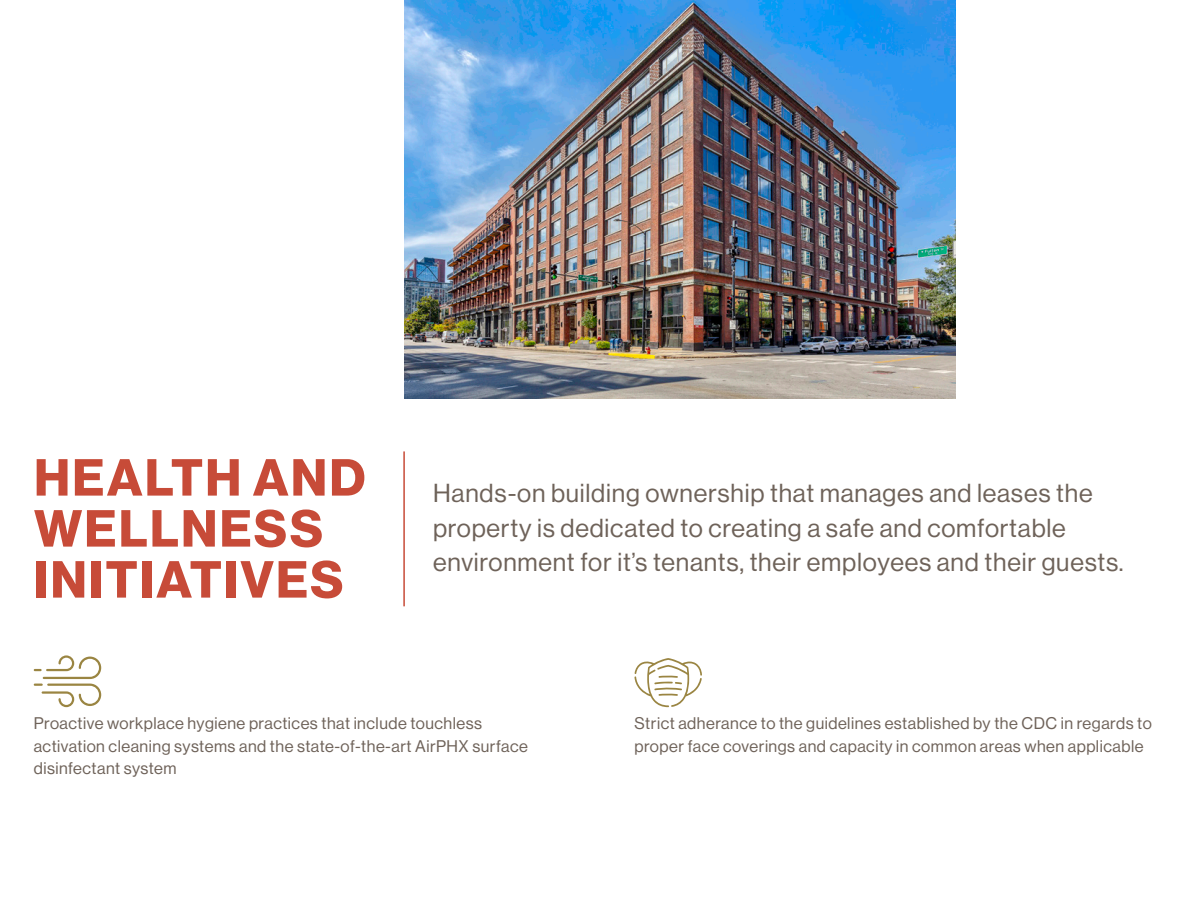
<style>
.page{position:relative;width:1188px;height:918px;background:#fff}
.page>*{position:absolute;margin:0;border:0;box-sizing:border-box;transform-origin:0 0}
.t1{font:51px/51px "N Haas Grotesk DS Pro 75 Bd";letter-spacing:.045em;color:#c74b38}
.t2{font:25.5px/34.5px "N Haas Grotesk DS Pro 55 Rg";letter-spacing:.03em;color:#6e6259}
.t3{font:16.5px/22.5px "N Haas Grotesk DS Pro 55 Rg";letter-spacing:.03em;color:#6e6259}
</style>
<div class="page">
<hr style="left:403px;top:451px;width:2px;height:155px;background:#c74b38">
<svg style="left:34px;top:655px;width:67px;height:52px"></svg>
<svg style="left:634px;top:658px;width:68px;height:49px"></svg>
<img style="left:404px;top:0;width:551px;height:398px">
<p class="t1" style="left:34px;top:453px;width:333px">HEALTH AND<br>WELLNESS<br>INITIATIVES</p>
<p class="t2" style="left:433px;top:476px;width:692px">Hands-on building ownership that manages and leases the property is dedicated to creating a safe and comfortable environment for it’s tenants, their employees and their guests.</p>
<p class="t3" style="left:34px;top:712px;width:496px">Proactive workplace hygiene practices that include touchless activation cleaning systems and the state-of-the-art AirPHX surface disinfectant system</p>
<p class="t3" style="left:634px;top:712px;width:519px">Strict adherance to the guidelines established by the CDC in regards to proper face coverings and capacity in common areas when applicable</p>
</div>
